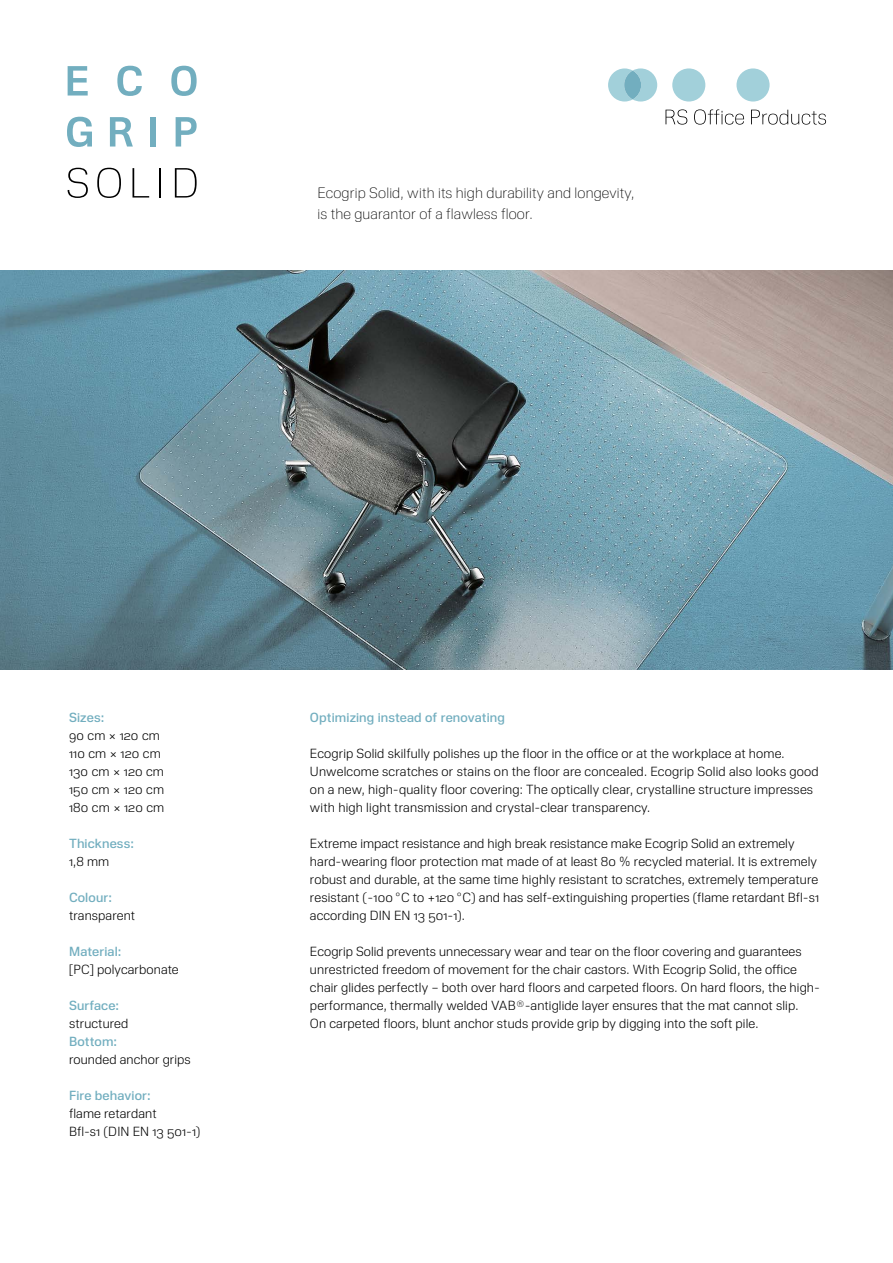
<style>
.page{position:relative;width:893px;height:1263px;background:#fff}
.page>*{position:absolute;margin:0;border:0;box-sizing:border-box;transform-origin:0 0}
.t1{font:200 15px/21px "Nuber Next";letter-spacing:.01em;color:#000}
.t2{font:300 13.2px/18px "Nuber Next";letter-spacing:.01em;color:#000}
.t3{font:600 13.2px "Nuber Next";letter-spacing:.01em;color:#72aebf}
</style>
<div class="page">
<div style="left:672px;top:68px;width:33px;height:34px;background:#a2d0da;border-radius:50%"></div>
<div style="left:736px;top:68px;width:34px;height:34px;background:#a2d0da;border-radius:50%"></div>
<svg style="left:608px;top:68px;width:49px;height:34px"></svg>
<div style="left:624px;top:71px;width:17px;height:28px;background:#72aebf;border-radius:50%"></div>
<svg style="left:665px;top:109px;width:161px;height:16px"></svg>
<svg style="left:68px;top:66px;width:20px;height:30px"></svg>
<svg style="left:117px;top:66px;width:25px;height:30px"></svg>
<svg style="left:171px;top:66px;width:26px;height:30px"></svg>
<svg style="left:67px;top:117px;width:25px;height:30px"></svg>
<svg style="left:110px;top:117px;width:23px;height:30px"></svg>
<div style="left:150px;top:117px;width:6px;height:30px;background:#72aebf"></div>
<svg style="left:176px;top:117px;width:21px;height:30px"></svg>
<svg style="left:68px;top:168px;width:20px;height:30px"></svg>
<svg style="left:97px;top:168px;width:24px;height:30px"></svg>
<svg style="left:133px;top:168px;width:16px;height:30px"></svg>
<hr style="left:159px;top:168px;width:2px;height:30px;background:#000">
<svg style="left:175px;top:168px;width:22px;height:30px"></svg>
<img style="left:0;top:270px;width:893px;height:400px">
<p class="t1" style="left:317px;top:181px;width:319px">Ecogrip Solid, with its high durability and longevity, is the guarantor of a flawless floor.</p>
<p class="t3" style="left:69px;top:708px;width:37px">Sizes:</p>
<p class="t2" style="left:69px;top:726px;width:97px">90 cm × 120 cm<br>110 cm × 120 cm<br>130 cm × 120 cm<br>150 cm × 120 cm<br>180 cm × 120 cm</p>
<p class="t3" style="left:69px;top:834px;width:66px">Thickness:</p>
<p class="t2" style="left:69px;top:852px;width:42px">1,8 mm</p>
<p class="t3" style="left:69px;top:888px;width:44px">Colour:</p>
<p class="t2" style="left:69px;top:906px;width:68px">transparent</p>
<p class="t3" style="left:69px;top:942px;width:54px">Material:</p>
<p class="t2" style="left:69px;top:960px;width:111px">[PC] polycarbonate</p>
<p class="t3" style="left:69px;top:996px;width:52px">Surface:</p>
<p class="t2" style="left:69px;top:1014px;width:61px">structured</p>
<p class="t3" style="left:69px;top:1032px;width:50px">Bottom:</p>
<p class="t2" style="left:69px;top:1050px;width:123px">rounded anchor grips</p>
<p class="t3" style="left:69px;top:1086px;width:83px">Fire behavior:</p>
<p class="t2" style="left:69px;top:1104px;width:133px">flame retardant<br>Bfl-s1 (DIN EN 13 501-1)</p>
<p class="t3" style="left:310px;top:708px;width:196px">Optimizing instead of renovating</p>
<p class="t2" style="left:310px;top:744px;width:510px">Ecogrip Solid skilfully polishes up the floor in the office or at the workplace at home.<br>Unwelcome scratches or stains on the floor are concealed. Ecogrip Solid also looks good on a new, high-quality floor covering: The optically clear, crystalline structure impresses with high light transmission and crystal-clear transparency.</p>
<p class="t2" style="left:310px;top:834px;width:510px">Extreme impact resistance and high break resistance make Ecogrip Solid an extremely hard-wearing floor protection mat made of at least 80 % recycled material. It is extremely robust and durable, at the same time highly resistant to scratches, extremely temperature resistant (-100 °C to +120 °C) and has self-extinguishing properties (flame retardant Bfl-s1 according DIN EN 13 501-1).</p>
<p class="t2" style="left:310px;top:942px;width:511px">Ecogrip Solid prevents unnecessary wear and tear on the floor covering and guarantees unrestricted freedom of movement for the chair castors. With Ecogrip Solid, the office chair glides perfectly – both over hard floors and carpeted floors. On hard floors, the high&shy;performance, thermally welded VAB®-antiglide layer ensures that the mat cannot slip.<br>On carpeted floors, blunt anchor studs provide grip by digging into the soft pile.</p>
</div>
